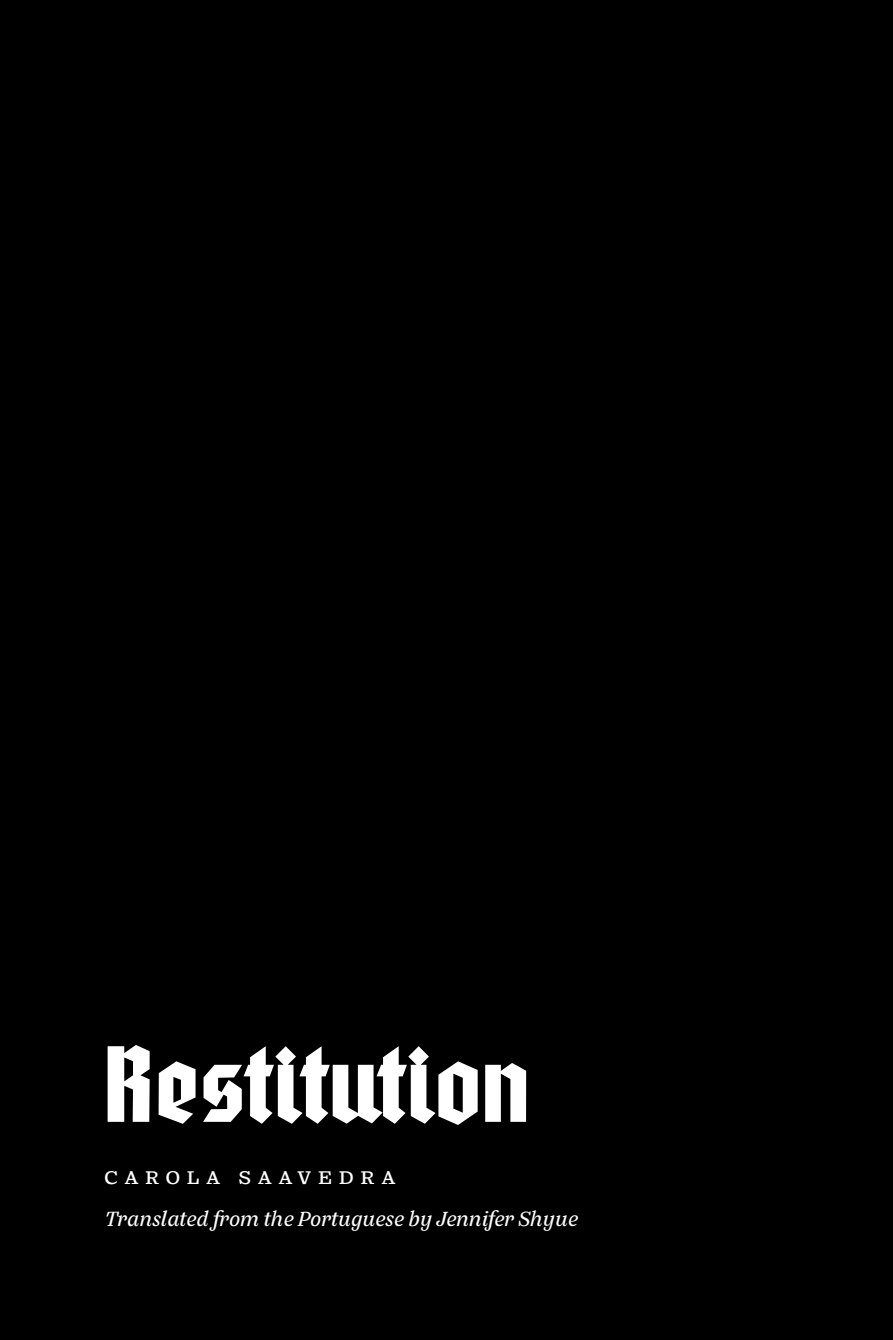
<style>
.page{position:relative;width:893px;height:1340px;background:#fff}
.page>*{position:absolute;margin:0;border:0;box-sizing:border-box;transform-origin:0 0}
.GC__Body_Copy__1{font:108px "Autobahn";color:#fff}
.GC__Body_Copy__1-2{font:27px "Silva Text";letter-spacing:.2em;color:#fff}
.GC__Body_Copy__1-3{font:italic 22.5px "Silva Text";color:#fff}
</style>
<div class="page">
<div style="left:0;top:0;width:893px;height:1339px;background:#000"></div>
<p class="GC__Body_Copy__1" style="left:104px;top:1023px;width:428px">Restitution</p>
<p class="GC__Body_Copy__1-2" style="left:104px;top:1157px;width:294px">carola saavedra</p>
<p class="GC__Body_Copy__1-3" style="left:104px;top:1204px;width:475px">Translated from the Portuguese by Jennifer Shyue</p>
</div>
